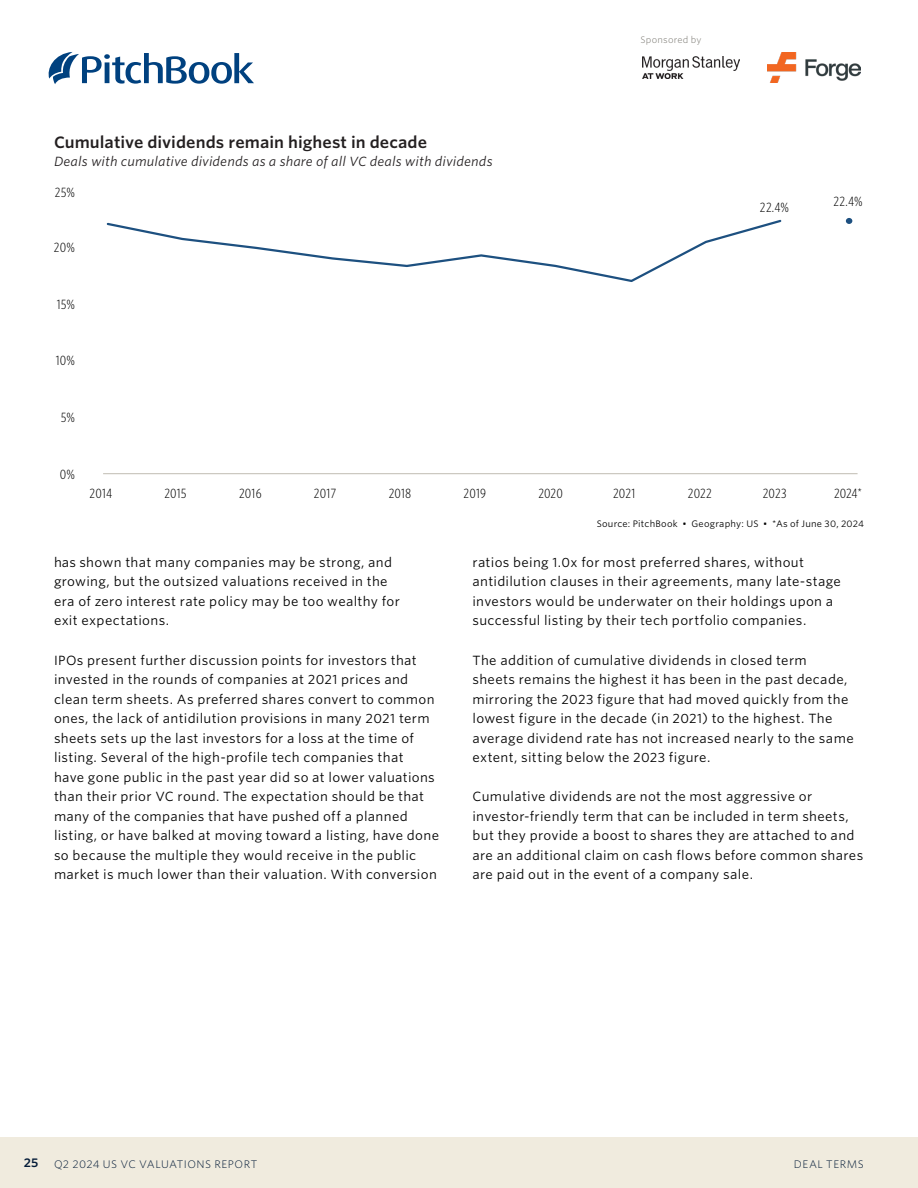
<style>
.page{position:relative;width:918px;height:1188px;background:#fff}
.page>*{position:absolute;margin:0;border:0;box-sizing:border-box;transform-origin:0 0}
.CR_Chart_title{font:600 15.75px "Whitney S Sm";letter-spacing:.005em;color:#231f20}
.CR_Body_copy{font:12.75px/19.5px "Whitney S Sm";letter-spacing:.025em;color:#000}
.t1{font:300 12.75px "Whitney Cond S Sm";letter-spacing:.005em;color:#000}
.CR_Chart_narrative_title{font:italic 12.75px "Whitney S Sm";letter-spacing:.01em;color:#231f20}
.t2{font:600 12px "Whitney S Sm";color:#051c38}
.CR_Footer_right{font:300 10.5px "Whitney S Sm";letter-spacing:.04em;color:#051c38}
.CR_Source_tag{font:9px "Whitney S Sm";letter-spacing:.025em;color:#000}
.t3{font:300 9px "Whitney S Sm";letter-spacing:.025em;color:#78766f}
</style>
<div class="page">
<div style="left:0;top:1137px;width:918px;height:51px;background:#f0ebde"></div>
<svg style="left:49px;top:52px;width:205px;height:32px"></svg>
<img style="left:642px;top:56px;width:97px;height:23px">
<img style="left:767px;top:52px;width:93px;height:31px">
<hr style="left:103px;top:473px;width:755px;height:1px;background:#c0bcb2">
<svg style="left:106px;top:219px;width:676px;height:63px"></svg>
<svg style="left:846px;top:218px;width:6px;height:6px"></svg>
<p class="CR_Chart_title" style="left:54px;top:131px;width:375px">Cumulative dividends remain highest in decade</p>
<p class="CR_Chart_narrative_title" style="left:54px;top:152px;width:440px">Deals with cumulative dividends as a share of all VC deals with dividends</p>
<p class="t1" style="left:55px;top:184px;width:22px">25%</p>
<p class="t1" style="left:54px;top:240px;width:23px">20%</p>
<p class="t1" style="left:57px;top:297px;width:20px">15%</p>
<p class="t1" style="left:56px;top:352px;width:21px">10%</p>
<p class="t1" style="left:61px;top:409px;width:16px">5%</p>
<p class="t1" style="left:60px;top:466px;width:17px">0%</p>
<p class="t3" style="left:641px;top:34px;width:62px">Sponsored by</p>
<p class="t1" style="left:760px;top:199px;width:31px">22.4%</p>
<p class="t1" style="left:834px;top:193px;width:31px">22.4%</p>
<p class="t1" style="left:90px;top:486px;width:24px">2014</p>
<p class="t1" style="left:164px;top:486px;width:24px">2015</p>
<p class="t1" style="left:239px;top:486px;width:24px">2016</p>
<p class="t1" style="left:314px;top:486px;width:24px">2017</p>
<p class="t1" style="left:389px;top:486px;width:24px">2018</p>
<p class="t1" style="left:464px;top:486px;width:24px">2019</p>
<p class="t1" style="left:538px;top:486px;width:26px">2020</p>
<p class="t1" style="left:613px;top:486px;width:24px">2021</p>
<p class="t1" style="left:688px;top:486px;width:26px">2022</p>
<p class="t1" style="left:763px;top:486px;width:25px">2023</p>
<p class="t1" style="left:834px;top:486px;width:30px">2024*</p>
<p class="CR_Source_tag" style="left:597px;top:517px;width:269px">Source: PitchBook • Geography: US • *As of June 30, 2024</p>
<p class="CR_Body_copy" style="left:54px;top:552px;width:347px">has shown that many companies may be strong, and growing, but the outsized valuations received in the era of zero interest rate policy may be too wealthy for exit expectations.</p>
<p class="CR_Body_copy" style="left:54px;top:650px;width:387px">IPOs present further discussion points for investors that invested in the rounds of companies at 2021 prices and clean term sheets. As preferred shares convert to common ones, the lack of antidilution provisions in many 2021 term sheets sets up the last investors for a loss at the time of listing. Several of the high-profile tech companies that<br>have gone public in the past year did so at lower valuations than their prior VC round. The expectation should be that many of the companies that have pushed off a planned listing, or have balked at moving toward a listing, have done so because the multiple they would receive in the public market is much lower than their valuation. With conversion</p>
<p class="CR_Body_copy" style="left:472px;top:552px;width:370px">ratios being 1.0x for most preferred shares, without antidilution clauses in their agreements, many late-stage investors would be underwater on their holdings upon a successful listing by their tech portfolio companies.</p>
<p class="CR_Body_copy" style="left:472px;top:650px;width:383px">The addition of cumulative dividends in closed term<br>sheets remains the highest it has been in the past decade, mirroring the 2023 figure that had moved quickly from the lowest figure in the decade (in 2021) to the highest. The average dividend rate has not increased nearly to the same extent, sitting below the 2023 figure.</p>
<p class="CR_Body_copy" style="left:472px;top:786px;width:392px">Cumulative dividends are not the most aggressive or investor-friendly term that can be included in term sheets, but they provide a boost to shares they are attached to and are an additional claim on cash flows before common shares are paid out in the event of a company sale.</p>
<p class="t2" style="left:24px;top:1154px;width:16px">25</p>
<p class="CR_Footer_right" style="left:54px;top:1156px;width:205px">Q2 2024 US VC VALUATIONS REPORT</p>
<p class="CR_Footer_right" style="left:794px;top:1157px;width:72px">DEAL TERMS</p>
</div>
